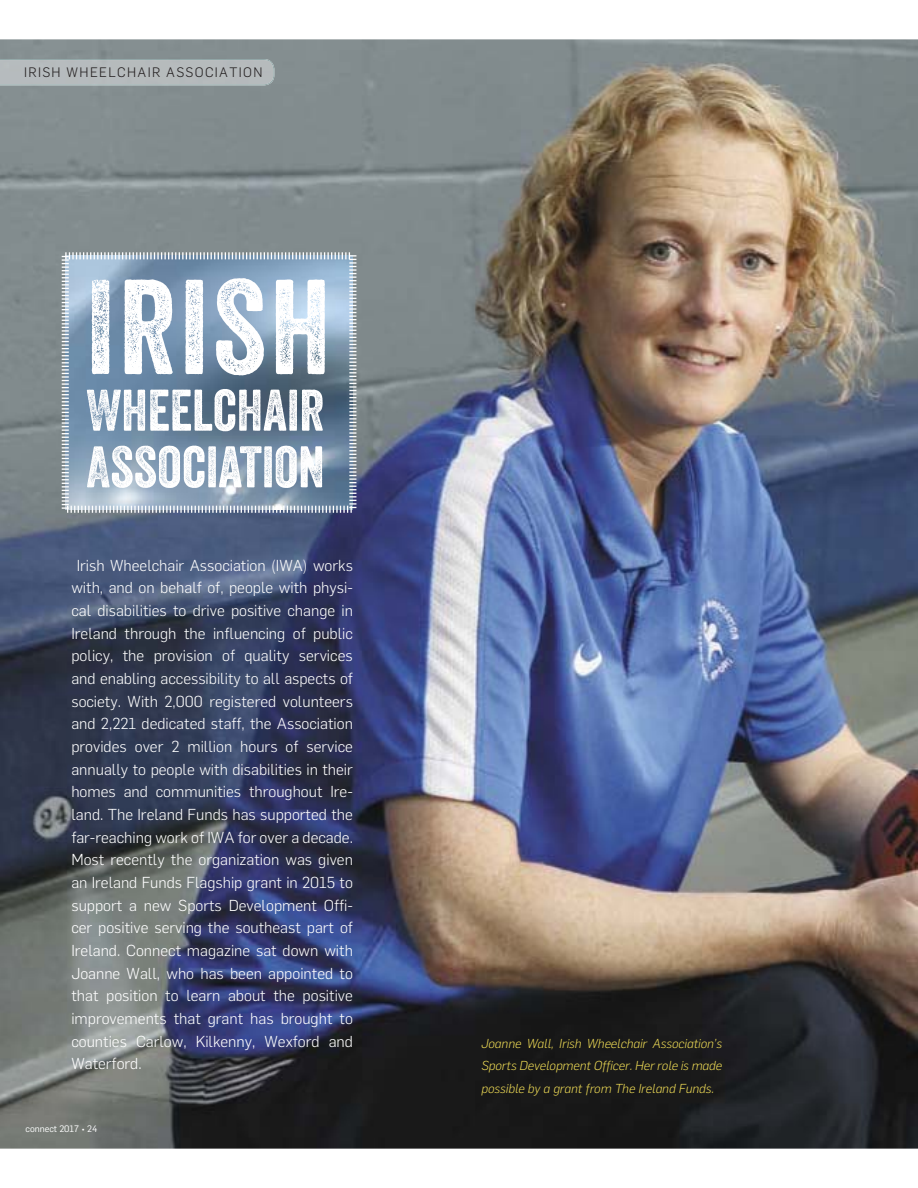
<style>
.page{position:relative;width:918px;height:1188px;background:#fff}
.page>*{position:absolute;margin:0;border:0;box-sizing:border-box;transform-origin:0 0}
.t1{font:130.35px "Veneer Two";letter-spacing:.03em;color:#fff}
.t2{font:56.7px/56.7px "Veneer Two";color:#fff}
.t3{font:300 15.6px/22.6px "Flama";color:#fff;text-align:justify}
.t4{font:300 13.5px "Flama";letter-spacing:.1em;color:#231f20}
.t5{font:italic 300 12.75px/22.6px "Flama";color:#f2de56;text-align:justify}
.t6{font:9.15px "Flama";color:#fff}
</style>
<div class="page">
<img style="left:0;top:39px;width:918px;height:1110px">
<svg style="left:62px;top:252px;width:294px;height:261px;background:#7c95ad"></svg>
<div style="left:0;top:59px;width:274px;height:26px;background:#b6bbbc"></div>
<p class="t4" style="left:24px;top:68px;width:240px">IRISH WHEELCHAIR ASSOCIATION</p>
<h1 class="t1" style="left:86px;top:253px;width:246px">IRISH</h1>
<h2 class="t2" style="left:86px;top:383px;width:240px">WHEELCHAIR<br>ASSOCIATION</h2>
<p class="t3" style="left:71px;top:555px;width:283px;text-indent:5px">Irish Wheelchair Association (IWA) works with, and on behalf of, people with physi&shy;cal disabilities to drive positive change in Ireland through the influencing of public policy, the provision of quality services and enabling accessibility to all aspects of society. With 2,000 registered volunteers and 2,221 dedicated staff, the Association provides over 2 million hours of service annually to people with disabilities in their homes and communities throughout Ire&shy;land. The Ireland Funds has supported the far-reaching work of IWA for over a decade.<br>Most recently the organization was given an Ireland Funds Flagship grant in 2015 to support a new Sports Development Offi&shy;cer positive serving the southeast part of Ireland. Connect magazine sat down with Joanne Wall, who has been appointed to that position to learn about the positive improvements that grant has brought to counties Carlow, Kilkenny, Wexford and Waterford.</p>
<p class="t6" style="left:26px;top:1123px;width:73px">connect 2017 24</p>
<p class="t5" style="left:481px;top:1033px;width:242px">Joanne Wall, Irish Wheelchair Association’s Sports Development Officer. Her role is made possible by a grant from The Ireland Funds.</p>
</div>
